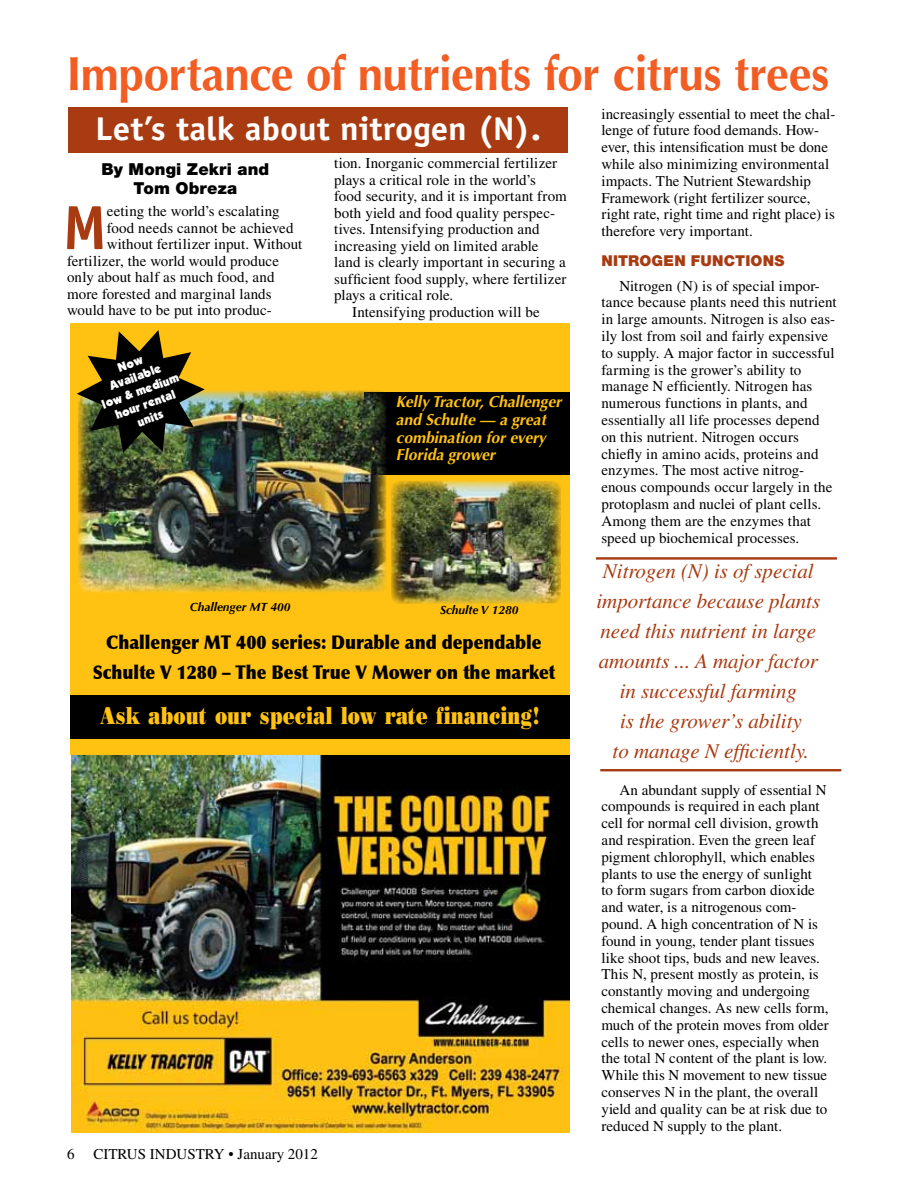
<style>
.page{position:relative;width:905px;height:1188px;background:#fff}
.page>*{position:absolute;margin:0;border:0;box-sizing:border-box;transform-origin:0 0}
.t1{font:700 62.55px "Officina Sans";color:#a83b11}
.t2{font:700 48px "Optima";letter-spacing:-.01em;color:#f15d22;scale:.95 1}
.t3{font:700 33px "Officina Sans";letter-spacing:-.005em;color:#fff;scale:1.06 1}
.t4{font:700 24px "Poster Bodoni";color:#ffc212;scale:.77 1}
.t5{font:italic 21px/30px "Times";letter-spacing:-.005em;color:#a83b11;text-align:center}
.t6{font:900 18.9px/29.8px "Optima";color:#000;text-align:center;scale:.9 1}
.t7{font:900 16.5px/19.5px "Helvetica Neue";letter-spacing:.01em;color:#000;text-align:center}
.t8{font:italic 700 15.9px/18px "Optima";color:#ffc212}
.t9{font:15px/16.8px "Times";color:#000}
.t10{font:900 15px "Helvetica Neue";letter-spacing:.015em;color:#a83b11}
.t11{font:12.15px/14.5px "Performa Black S Si";color:#fff;text-align:center}
.t12{font:italic 700 12px "Optima";color:#000}
</style>
<div class="page">
<div style="left:70px;top:323px;width:500px;height:432px;background:#ffc212"></div>
<div style="left:364px;top:392px;width:206px;height:83px;background:#000"></div>
<img style="left:78px;top:390px;width:308px;height:203px">
<img style="left:77px;top:330px;width:128px;height:123px">
<img style="left:391px;top:481px;width:170px;height:123px">
<div style="left:70px;top:695px;width:500px;height:44px;background:#000"></div>
<img style="left:71px;top:756px;width:498px;height:376px">
<div style="left:69px;top:108px;width:499px;height:45px;background:#a83b11"></div>
<hr style="left:600px;top:769px;width:241px;height:2px;background:#a83b11">
<hr style="left:596px;top:557px;width:241px;height:3px;background:#a83b11">
<h2 class="t2" style="left:66px;top:46px;width:804px">Importance of nutrients for citrus trees</h2>
<h3 class="t3" style="left:95px;top:108px;width:422px">Let’s talk about nitrogen (N).</h3>
<p class="t9" style="left:601px;top:105px;width:235px">increasingly essential to meet the chal&shy;lenge of future food demands. How&shy;ever, this intensification must be done while also minimizing environmental impacts. The Nutrient Stewardship Framework (right fertilizer source, right rate, right time and right place) is therefore very important.</p>
<p class="t10" style="left:601px;top:252px;width:185px">NITROGEN FUNCTIONS</p>
<p class="t9" style="left:601px;top:277px;width:237px;text-indent:18px">Nitrogen (N) is of special impor&shy;tance because plants need this nutrient in large amounts. Nitrogen is also eas&shy;ily lost from soil and fairly expensive to supply. A major factor in successful farming is the grower’s ability to manage N efficiently. Nitrogen has numerous functions in plants, and essentially all life processes depend on this nutrient. Nitrogen occurs chiefly in amino acids, proteins and enzymes. The most active nitrog&shy;enous compounds occur largely in the protoplasm and nuclei of plant cells.<br>Among them are the enzymes that speed up biochemical processes.</p>
<p class="t9" style="left:334px;top:155px;width:224px">tion. Inorganic commercial fertilizer</p>
<p class="t9" style="left:334px;top:171px;width:203px">plays a critical role in the world’s</p>
<p class="t9" style="left:334px;top:188px;width:234px">food security, and it is important from</p>
<p class="t9" style="left:334px;top:204px;width:222px">both yield and food quality perspec-</p>
<p class="t9" style="left:334px;top:221px;width:207px">tives. Intensifying production and</p>
<p class="t9" style="left:334px;top:237px;width:206px">increasing yield on limited arable</p>
<p class="t9" style="left:334px;top:254px;width:233px">land is clearly important in securing a</p>
<p class="t9" style="left:334px;top:270px;width:234px">sufficient food supply, where fertilizer</p>
<p class="t9" style="left:334px;top:287px;width:121px">plays a critical role.</p>
<p class="t9" style="left:352px;top:303px;width:189px">Intensifying production will be</p>
<p class="t7" style="left:101px;top:159px;width:169px">By Mongi Zekri and<br>Tom Obreza</p>
<h1 class="t1" style="left:63px;top:189px;width:46px">M</h1>
<p class="t9" style="left:107px;top:203px;width:174px">eeting the world’s escalating</p>
<p class="t9" style="left:107px;top:219px;width:188px">food needs cannot be achieved</p>
<p class="t9" style="left:107px;top:236px;width:197px">without fertilizer input. Without</p>
<p class="t9" style="left:67px;top:252px;width:213px">fertilizer, the world would produce</p>
<p class="t9" style="left:67px;top:269px;width:209px">only about half as much food, and</p>
<p class="t9" style="left:67px;top:285px;width:206px">more forested and marginal lands</p>
<p class="t9" style="left:67px;top:302px;width:206px">would have to be put into produc-</p>
<p class="t11" style="left:90px;top:370px;width:83px;rotate:-20deg">Now<br>Available<br>low &amp; medium hour rental units</p>
<p class="t8" style="left:396px;top:392px;width:167px">Kelly Tractor, Challenger and Schulte — a great combination for every<br>Florida grower</p>
<p class="t12" style="left:190px;top:600px;width:102px">Challenger MT 400</p>
<p class="t12" style="left:440px;top:603px;width:80px">Schulte V 1280</p>
<p class="t6" style="left:93px;top:627px;width:515px">Challenger MT 400 series: Durable and dependable<br>Schulte V 1280 – The Best True V Mower on the market</p>
<h3 class="t4" style="left:100px;top:702px;width:573px">Ask about our special low rate financing!</h3>
<p class="t9" style="left:67px;top:1145px;width:9px">6</p>
<p class="t9" style="left:93px;top:1145px;width:226px">CITRUS INDUSTRY • January 2012</p>
<h3 class="t5" style="left:596px;top:556px;width:225px">Nitrogen (N) is of special importance because plants need this nutrient in large amounts ... A major factor in successful farming<br>is the grower’s ability<br>to manage N efficiently.</h3>
<p class="t9" style="left:601px;top:781px;width:229px;text-indent:18px">An abundant supply of essential N compounds is required in each plant cell for normal cell division, growth and respiration. Even the green leaf pigment chlorophyll, which enables plants to use the energy of sunlight<br>to form sugars from carbon dioxide and water, is a nitrogenous com&shy;pound. A high concentration of N is found in young, tender plant tissues like shoot tips, buds and new leaves.<br>This N, present mostly as protein, is constantly moving and undergoing chemical changes. As new cells form, much of the protein moves from older cells to newer ones, especially when the total N content of the plant is low.<br>While this N movement to new tissue conserves N in the plant, the overall yield and quality can be at risk due to reduced N supply to the plant.</p>
</div>
